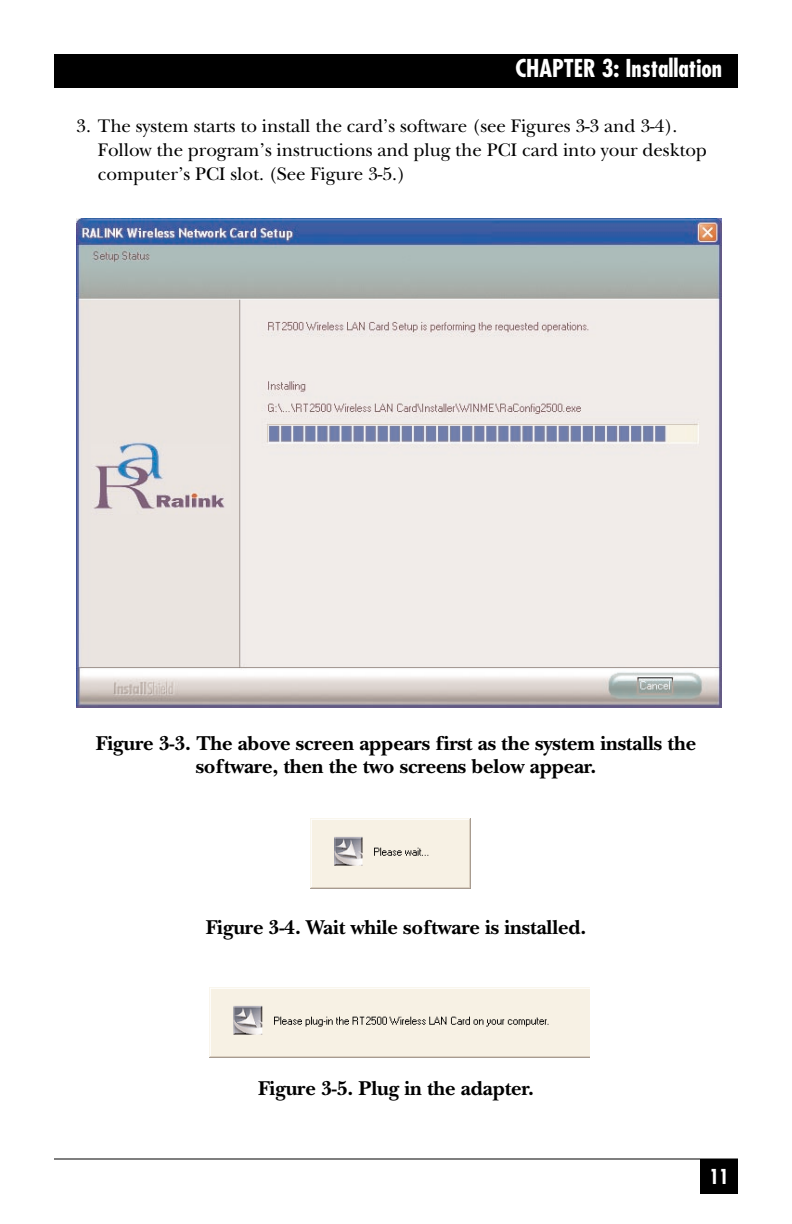
<style>
.page{position:relative;width:792px;height:1224px;background:#fff}
.page>*{position:absolute;margin:0;border:0;box-sizing:border-box;transform-origin:0 0}
.t1{font:700 condensed 24px "Futura";color:#fff}
.t2{font:700 20.8px/23px "New Baskerville";letter-spacing:-.005em;color:#000;text-align:center}
.t3{font:700 condensed 20px "Futura";color:#fff}
.t4{font:19px/24px "New Baskerville";letter-spacing:-.005em;color:#000}
</style>
<div class="page">
<div style="left:54px;top:54px;width:684px;height:34px;background:#000"></div>
<div style="left:700px;top:1159px;width:38px;height:35px;background:#000"></div>
<img style="left:210px;top:987px;width:380px;height:71px">
<img style="left:311px;top:819px;width:159px;height:70px">
<img style="left:76px;top:219px;width:646px;height:489px">
<hr style="left:54px;top:1158px;width:684px;height:2px;background:#000">
<p class="t1" style="left:515px;top:58px;width:208px">CHAPTER 3: Installation</p>
<p class="t4" style="left:98px;top:116px;width:611px;text-indent:-22px">3. The system starts to install the card’s software (see Figures 3-3 and 3-4).<br>Follow the program’s instructions and plug the PCI card into your desktop computer’s PCI slot. (See Figure 3-5.)</p>
<p class="t2" style="left:96px;top:734px;width:602px">Figure 3-3. The above screen appears first as the system installs the software, then the two screens below appear.</p>
<p class="t2" style="left:206px;top:918px;width:382px">Figure 3-4. Wait while software is installed.</p>
<p class="t2" style="left:258px;top:1079px;width:277px">Figure 3-5. Plug in the adapter.</p>
<p class="t3" style="left:709px;top:1168px;width:21px">11</p>
</div>
